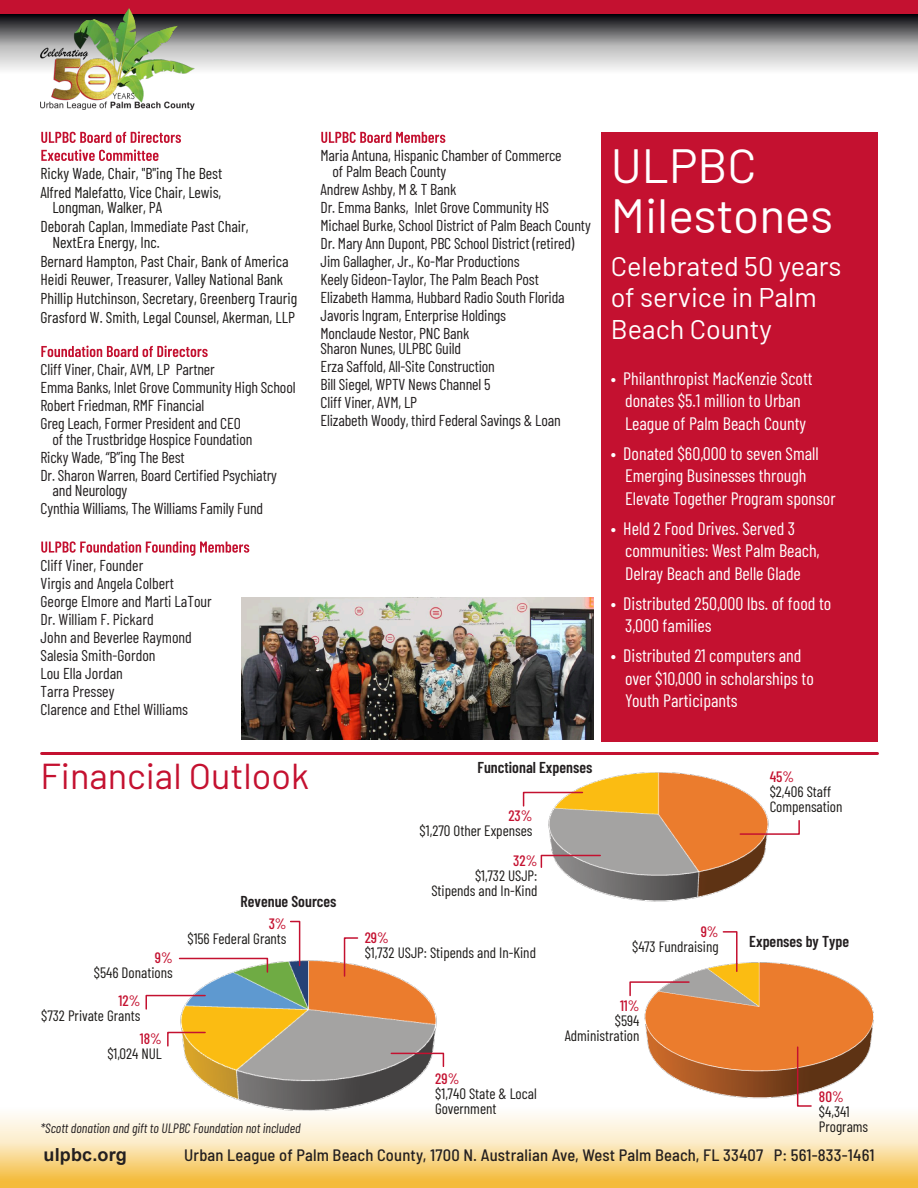
<style>
.page{position:relative;width:918px;height:1188px;background:#fff}
.page>*{position:absolute;margin:0;border:0;box-sizing:border-box;transform-origin:0 0}
.t1{font:48px/49.5px "Barlow";color:#fff}
.t2{font:36px "Barlow";color:#c41130}
.t3{font:27px/31.8px "Barlow";color:#fff}
.t4{font:18px/22.5px "Barlow Condensed";color:#fff}
.t5{font:700 18px "Arial";letter-spacing:.01em;color:#231f20}
.t6{font:500 semi-condensed 16.5px "Barlow";letter-spacing:.01em;color:#231f20}
.t7{font:15.75px/18px "Barlow Condensed";letter-spacing:-.01em;color:#231f20}
.t8{font:15.75px/18.8px "Barlow Condensed";color:#1d1b19}
.t9{font:600 15.75px "Barlow Condensed";color:#231f20}
.t10{font:15px/15px "Barlow Condensed";color:#1d1b19}
.t11{font:500 15px "Barlow Condensed";color:#c41130}
.t12{font:italic 13.5px "Barlow Condensed";color:#231f20}
</style>
<div class="page">
<svg style="left:0;top:1114px;width:918px;height:67px;background:#f9e1aa"></svg>
<div style="left:0;top:1181px;width:918px;height:7px;background:#f4bb3a"></div>
<svg style="left:0;top:14px;width:918px;height:56px;background:#919193"></svg>
<div style="left:0;top:0;width:918px;height:14px;background:#c41130"></div>
<img style="left:40px;top:8px;width:154px;height:101px">
<svg style="left:41px;top:131px;width:140px;height:12px"></svg>
<svg style="left:41px;top:149px;width:117px;height:12px"></svg>
<svg style="left:41px;top:346px;width:167px;height:11px"></svg>
<svg style="left:321px;top:132px;width:124px;height:11px"></svg>
<svg style="left:41px;top:541px;width:208px;height:15px"></svg>
<img style="left:548px;top:772px;width:220px;height:130px">
<svg style="left:522px;top:791px;width:62px;height:16px"></svg>
<svg style="left:540px;top:854px;width:62px;height:15px"></svg>
<svg style="left:739px;top:819px;width:61px;height:17px"></svg>
<img style="left:644px;top:962px;width:230px;height:137px">
<img style="left:180px;top:960px;width:257px;height:151px">
<svg style="left:796px;top:1046px;width:17px;height:61px"></svg>
<svg style="left:629px;top:981px;width:61px;height:16px"></svg>
<svg style="left:722px;top:931px;width:16px;height:42px"></svg>
<svg style="left:145px;top:994px;width:62px;height:16px"></svg>
<svg style="left:289px;top:920px;width:12px;height:47px"></svg>
<svg style="left:167px;top:1031px;width:40px;height:16px"></svg>
<svg style="left:390px;top:1052px;width:55px;height:16px"></svg>
<svg style="left:343px;top:937px;width:16px;height:41px"></svg>
<svg style="left:178px;top:957px;width:91px;height:17px"></svg>
<hr style="left:42px;top:752px;width:836px;height:3px;background:#c41130">
<div style="left:601px;top:132px;width:277px;height:610px;background:#c41130"></div>
<img style="left:242px;top:597px;width:352px;height:142px">
<p class="t8" style="left:40px;top:163px;width:183px">Ricky Wade, Chair, "B"ing The Best<br>Alfred Malefatto, Vice Chair, Lewis,</p>
<p class="t8" style="left:40px;top:198px;width:210px;text-indent:12px">Longman, Walker, PA<br>Deborah Caplan, Immediate Past Chair,</p>
<p class="t8" style="left:40px;top:232px;width:258px;text-indent:12px">NextEra Energy, Inc.<br>Bernard Hampton, Past Chair, Bank of America Heidi Reuwer, Treasurer, Valley National Bank Phillip Hutchinson, Secretary, Greenberg Traurig Grasford W. Smith, Legal Counsel, Akerman, LLP</p>
<p class="t7" style="left:40px;top:360px;width:257px">Cliff Viner, Chair, AVM, LP Partner<br>Emma Banks, Inlet Grove Community High School Robert Friedman, RMF Financial<br>Greg Leach, Former President and CEO</p>
<p class="t7" style="left:40px;top:429px;width:238px;text-indent:12px">of the Trustbridge Hospice Foundation<br>Ricky Wade, “B”ing The Best<br>Dr. Sharon Warren, Board Certified Psychiatry</p>
<p class="t7" style="left:40px;top:481px;width:224px;text-indent:12px">and Neurology<br>Cynthia Williams, The Williams Family Fund</p>
<p class="t7" style="left:40px;top:555px;width:173px">Cliff Viner, Founder<br>Virgis and Angela Colbert<br>George Elmore and Marti LaTour<br>Dr. William F. Pickard<br>John and Beverlee Raymond<br>Salesia Smith-Gordon<br>Lou Ella Jordan<br>Tarra Pressey<br>Clarence and Ethel Williams</p>
<p class="t7" style="left:332px;top:147px;width:231px;line-height:15.8px;text-indent:-12px">Maria Antuna, Hispanic Chamber of Commerce of Palm Beach County</p>
<p class="t7" style="left:321px;top:179px;width:272px">Andrew Ashby, M &amp; T Bank<br>Dr. Emma Banks, Inlet Grove Community HS Michael Burke, School District of Palm Beach County Dr. Mary Ann Dupont, PBC School District (retired)<br>Jim Gallagher, Jr., Ko-Mar Productions<br>Keely Gideon-Taylor, The Palm Beach Post<br>Elizabeth Hamma, Hubbard Radio South Florida Javoris Ingram, Enterprise Holdings<br>Monclaude Nestor, PNC Bank</p>
<p class="t7" style="left:321px;top:339px;width:242px">Sharon Nunes, ULPBC Guild<br>Erza Saffold, All-Site Construction<br>Bill Siegel, WPTV News Channel 5<br>Cliff Viner, AVM, LP<br>Elizabeth Woody, third Federal Savings &amp; Loan</p>
<h2 class="t2" style="left:40px;top:753px;width:270px">Financial Outlook</h2>
<p class="t9" style="left:477px;top:757px;width:116px">Functional Expenses</p>
<p class="t11" style="left:155px;top:948px;width:19px">9%</p>
<p class="t10" style="left:94px;top:964px;width:80px">$546 Donations</p>
<p class="t9" style="left:241px;top:891px;width:97px">Revenue Sources</p>
<p class="t11" style="left:269px;top:914px;width:19px">3%</p>
<p class="t10" style="left:187px;top:930px;width:101px">$156 Federal Grants</p>
<p class="t11" style="left:508px;top:806px;width:26px">23%</p>
<p class="t10" style="left:420px;top:822px;width:114px">$1,270 Other Expenses</p>
<p class="t11" style="left:513px;top:851px;width:26px">32%</p>
<p class="t10" style="left:431px;top:868px;width:107px;text-align:right">$1,732 USJP:<br>Stipends and In-Kind</p>
<p class="t11" style="left:365px;top:928px;width:26px">29%</p>
<p class="t10" style="left:365px;top:944px;width:173px">$1,732 USJP: Stipends and In-Kind</p>
<h1 class="t1" style="left:611px;top:139px;width:224px">ULPBC<br>Milestones</h1>
<h3 class="t3" style="left:611px;top:249px;width:232px">Celebrated 50 years of service in Palm<br>Beach County</h3>
<p class="t4" style="left:611px;top:366px;width:203px;text-align:center">• Philanthropist MacKenzie Scott donates $5.1 million to Urban<br>League of Palm Beach County</p>
<p class="t4" style="left:625px;top:441px;width:212px;text-indent:-14px">• Donated $60,000 to seven Small<br>Emerging Businesses through<br>Elevate Together Program sponsor</p>
<p class="t4" style="left:625px;top:516px;width:196px;text-indent:-14px">• Held 2 Food Drives. Served 3 communities: West Palm Beach,<br>Delray Beach and Belle Glade</p>
<p class="t4" style="left:625px;top:591px;width:208px;text-indent:-14px">• Distributed 250,000 lbs. of food to<br>3,000 families</p>
<p class="t4" style="left:625px;top:644px;width:190px;text-indent:-14px">• Distributed 21 computers and over $10,000 in scholarships to<br>Youth Participants</p>
<p class="t11" style="left:770px;top:767px;width:26px">45%</p>
<p class="t10" style="left:770px;top:783px;width:74px">$2,406 Staff<br>Compensation</p>
<p class="t11" style="left:701px;top:922px;width:19px">9%</p>
<p class="t10" style="left:632px;top:939px;width:88px">$473 Fundraising</p>
<p class="t9" style="left:749px;top:931px;width:101px">Expenses by Type</p>
<p class="t11" style="left:118px;top:991px;width:23px">12%</p>
<p class="t10" style="left:41px;top:1008px;width:101px">$732 Private Grants</p>
<p class="t11" style="left:140px;top:1029px;width:24px">18%</p>
<p class="t10" style="left:107px;top:1045px;width:56px">$1,024 NUL</p>
<p class="t12" style="left:40px;top:1120px;width:262px">*Scott donation and gift to ULPBC Foundation not included</p>
<p class="t11" style="left:435px;top:1069px;width:26px">29%</p>
<p class="t10" style="left:435px;top:1086px;width:103px">$1,740 State &amp; Local<br>Government</p>
<p class="t11" style="left:620px;top:996px;width:21px">11%</p>
<p class="t10" style="left:565px;top:1013px;width:76px;text-align:right">$594<br>Administration</p>
<p class="t11" style="left:819px;top:1087px;width:26px">80%</p>
<p class="t10" style="left:819px;top:1103px;width:51px">$4,341<br>Programs</p>
<p class="t5" style="left:44px;top:1148px;width:85px">ulpbc.org</p>
<p class="t6" style="left:184px;top:1144px;width:692px">Urban League of Palm Beach County, 1700 N. Australian Ave, West Palm Beach, FL 33407 P: 561-833-1461</p>
</div>
